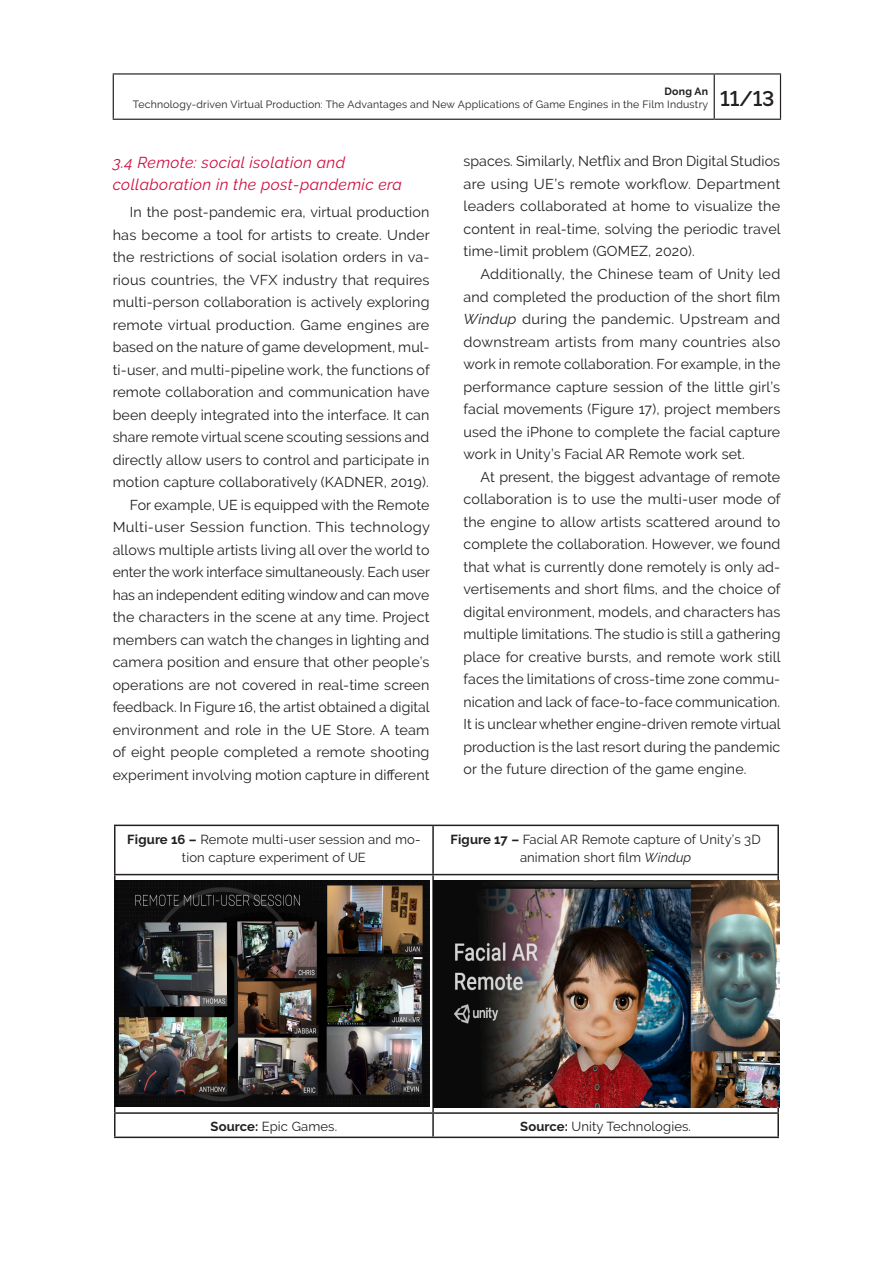
<style>
.page{position:relative;width:893px;height:1263px;background:#fff}
.page>*{position:absolute;margin:0;border:0;box-sizing:border-box;transform-origin:0 0}
.Subtitulo{font:italic 15.75px/22.5px "Raleway";letter-spacing:.025em;color:#cf0f40}
.Miolo{font:14.25px/22.5px "Raleway";letter-spacing:.01em;color:#231f20;text-align:justify}
.tab_center{font:13.05px/18px "Raleway";letter-spacing:.01em;color:#231f20;text-align:center}
.t1{font:10.5px/13.5px "Raleway";letter-spacing:.02em;color:#231f20}
.s1{font-weight:700}
.s2{font-style:italic}
</style>
<div class="page">
<hr style="left:714px;top:75px;width:1px;height:44px;background:#231f20">
<hr style="left:113px;top:73px;width:601px;height:2px;background:#231f20">
<hr style="left:113px;top:75px;width:1px;height:44px;background:#231f20">
<hr style="left:714px;top:73px;width:67px;height:2px;background:#231f20">
<hr style="left:780px;top:75px;width:1px;height:44px;background:#231f20">
<hr style="left:113px;top:119px;width:601px;height:1px;background:#231f20">
<hr style="left:714px;top:119px;width:67px;height:1px;background:#231f20">
<hr style="left:114px;top:825px;width:319px;height:1px;background:#231f20">
<hr style="left:114px;top:826px;width:1px;height:48px;background:#231f20">
<hr style="left:433px;top:825px;width:346px;height:1px;background:#231f20">
<hr style="left:432px;top:826px;width:2px;height:48px;background:#231f20">
<hr style="left:777px;top:826px;width:2px;height:48px;background:#231f20">
<hr style="left:114px;top:874px;width:319px;height:1px;background:#231f20">
<hr style="left:114px;top:875px;width:1px;height:237px;background:#231f20">
<hr style="left:433px;top:874px;width:346px;height:1px;background:#231f20">
<hr style="left:432px;top:875px;width:2px;height:237px;background:#231f20">
<hr style="left:777px;top:875px;width:2px;height:237px;background:#231f20">
<hr style="left:114px;top:1112px;width:319px;height:2px;background:#231f20">
<svg style="left:114px;top:1114px;width:1px;height:22px"></svg>
<hr style="left:433px;top:1112px;width:346px;height:2px;background:#231f20">
<hr style="left:432px;top:1114px;width:2px;height:22px;background:#231f20">
<hr style="left:777px;top:1114px;width:2px;height:22px;background:#231f20">
<hr style="left:114px;top:1136px;width:319px;height:2px;background:#231f20">
<hr style="left:433px;top:1136px;width:346px;height:2px;background:#231f20">
<img style="left:114px;top:880px;width:315px;height:226px">
<img style="left:434px;top:880px;width:346px;height:227px">
<p class="t1" style="left:133px;top:84px;width:643px;text-indent:532px"><span class="s1">Dong An<br></span>Technology-driven Virtual Production: The Advantages and New Applications of Game Engines in the Film Industry <sup>11/13</sup></p>
<p class="Subtitulo" style="left:113px;top:151px;width:291px">3.4 Remote: social isolation and collaboration in the post-pandemic era</p>
<p class="Miolo" style="left:113px;top:201px;width:319px;text-indent:17px">In the post-pandemic era, virtual production has become a tool for artists to create. Under the restrictions of social isolation orders in va&shy;rious countries, the VFX industry that requires multi-person collaboration is actively exploring remote virtual production. Game engines are based on the nature of game development, mul&shy;ti-user, and multi-pipeline work, the functions of remote collaboration and communication have been deeply integrated into the interface. It can share remote virtual scene scouting sessions and directly allow users to control and participate in motion capture collaboratively (KADNER, 2019).</p>
<p class="Miolo" style="left:113px;top:493px;width:319px;text-indent:17px">For example, UE is equipped with the Remote Multi-user Session function. This technology allows multiple artists living all over the world to enter the work interface simultaneously. Each user has an independent editing window and can move the characters in the scene at any time. Project members can watch the changes in lighting and camera position and ensure that other people’s operations are not covered in real-time screen feedback. In Figure 16, the artist obtained a digital environment and role in the UE Store. A team of eight people completed a remote shooting experiment involving motion capture in different</p>
<p class="Miolo" style="left:463px;top:150px;width:319px">spaces. Similarly, Netflix and Bron Digital Studios are using UE’s remote workflow. Department leaders collaborated at home to visualize the content in real-time, solving the periodic travel time-limit problem (GOMEZ, 2020).</p>
<p class="Miolo" style="left:463px;top:263px;width:318px;text-indent:17px">Additionally, the Chinese team of Unity led and completed the production of the short film <span class="s2">Windup</span> during the pandemic. Upstream and downstream artists from many countries also work in remote collaboration. For example, in the performance capture session of the little girl’s facial movements (Figure 17), project members used the iPhone to complete the facial capture work in Unity’s Facial AR Remote work set.</p>
<p class="Miolo" style="left:463px;top:465px;width:319px;text-indent:17px">At present, the biggest advantage of remote collaboration is to use the multi-user mode of the engine to allow artists scattered around to complete the collaboration. However, we found that what is currently done remotely is only ad&shy;vertisements and short films, and the choice of digital environment, models, and characters has multiple limitations. The studio is still a gathering place for creative bursts, and remote work still faces the limitations of cross-time zone commu&shy;nication and lack of face-to-face communication.<br>It is unclear whether engine-driven remote virtual production is the last resort during the pandemic or the future direction of the game engine.</p>
<p class="tab_center" style="left:127px;top:830px;width:295px"><span class="s1">Figure 16 –</span> Remote multi-user session and mo&shy;tion capture experiment of UE</p>
<p class="tab_center" style="left:451px;top:830px;width:312px"><span class="s1">Figure 17 –</span> Facial AR Remote capture of Unity’s 3D animation short film <span class="s2">Windup</span></p>
<p class="tab_center" style="left:211px;top:1118px;width:128px"><span class="s1">Source:</span> Epic Games.</p>
<p class="tab_center" style="left:520px;top:1118px;width:172px"><span class="s1">Source:</span> Unity Technologies.</p>
</div>
